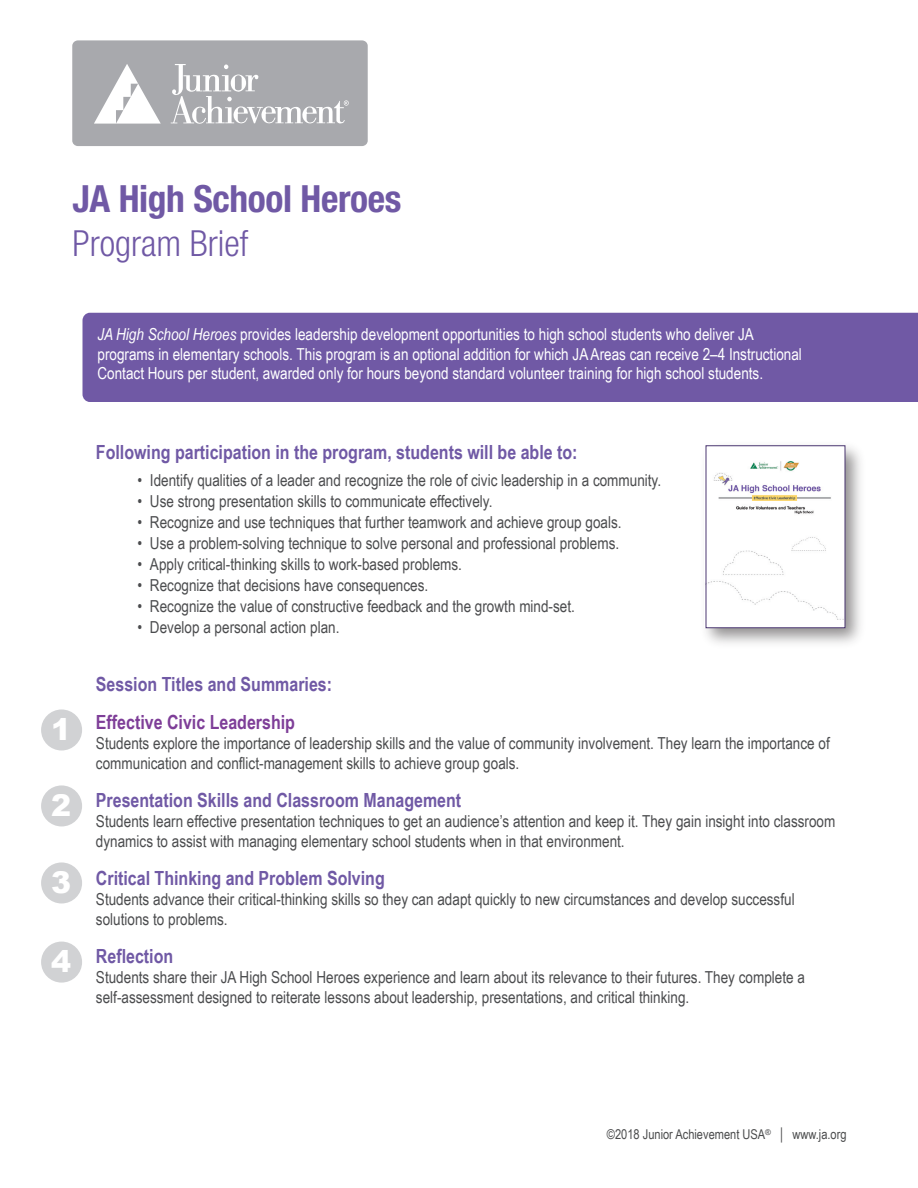
<style>
.page{position:relative;width:918px;height:1188px;background:#fff}
.page>*{position:absolute;margin:0;border:0;box-sizing:border-box;transform-origin:0 0}
.t1{font:700 condensed 37.5px "Helvetica Neue";letter-spacing:-.01em;color:#7059a5}
.t2{font:300 condensed 36px "Helvetica Neue";color:#7059a5}
.t3{font:900 30px "Arial";color:#fff}
.t4{font:700 19.5px "Arial Narrow";color:#7059a5}
.t5{font:700 19.5px "Arial Narrow";color:#7e3e98}
.t6{font:16.5px/19.8px "Arial Narrow";color:#4b4c4e}
.t7{font:16.5px/19.8px "Arial Narrow";color:#fff}
.t8{font:13.5px "Arial Narrow";color:#4b4c4d}
.s1{font-style:italic}
.s2{font-size:16.2px}
</style>
<div class="page">
<div style="left:41px;top:709px;width:41px;height:41px;background:#d1d2d4;border-radius:50%"></div>
<div style="left:41px;top:785px;width:41px;height:41px;background:#d1d2d4;border-radius:50%"></div>
<div style="left:41px;top:862px;width:41px;height:41px;background:#d1d2d4;border-radius:50%"></div>
<div style="left:41px;top:942px;width:41px;height:41px;background:#d1d2d4;border-radius:50%"></div>
<div style="left:72px;top:40px;width:296px;height:106px;background:#a8a9ad;border-radius:6px"></div>
<div style="left:83px;top:313px;width:835px;height:89px;background:#7059a5"></div>
<svg style="left:171px;top:64px;width:178px;height:60px"></svg>
<svg style="left:94px;top:64px;width:67px;height:60px"></svg>
<img style="left:705px;top:445px;width:156px;height:199px">
<img style="left:705px;top:446px;width:138px;height:181px">
<h1 class="t1" style="left:72px;top:176px;width:331px">JA High School Heroes</h1>
<h2 class="t2" style="left:72px;top:222px;width:177px">Program Brief</h2>
<p class="t7" style="left:98px;top:323px;width:706px"><span class="s1">JA High School Heroes</span> provides leadership development opportunities to high school students who deliver JA programs in elementary schools. This program is an optional addition for which JA Areas can receive 2–4 Instructional<br>Contact Hours per student, awarded only for hours beyond standard volunteer training for high school students.</p>
<h3 class="t3" style="left:51px;top:707px;width:22px">1</h3>
<h3 class="t3" style="left:51px;top:783px;width:22px">2</h3>
<h3 class="t3" style="left:51px;top:860px;width:22px">3</h3>
<h3 class="t3" style="left:51px;top:939px;width:22px">4</h3>
<p class="t4" style="left:96px;top:437px;width:483px">Following participation in the program, students will be able to:</p>
<p class="t6" style="left:137px;top:469px;width:525px">• Identify qualities of a leader and recognize the role of civic leadership in a community.</p>
<p class="t6" style="left:137px;top:490px;width:356px">• Use strong presentation skills to communicate effectively.</p>
<p class="t6" style="left:137px;top:511px;width:486px">• Recognize and use techniques that further teamwork and achieve group goals.</p>
<p class="t6" style="left:137px;top:532px;width:483px">• Use a problem-solving technique to solve personal and professional problems.</p>
<p class="t6" style="left:137px;top:553px;width:326px">• Apply critical-thinking skills to work-based problems.</p>
<p class="t6" style="left:137px;top:574px;width:292px">• Recognize that decisions have consequences.</p>
<p class="t6" style="left:137px;top:595px;width:439px">• Recognize the value of constructive feedback and the growth mind-set.</p>
<p class="t6" style="left:137px;top:616px;width:204px">• Develop a personal action plan.</p>
<p class="t4" style="left:96px;top:669px;width:238px">Session Titles and Summaries:</p>
<p class="t5" style="left:96px;top:708px;width:201px">Effective Civic Leadership</p>
<p class="t6" style="left:96px;top:733px;width:735px">Students explore the importance of leadership skills and the value of community involvement. They learn the importance of communication and conflict-management skills to achieve group goals.</p>
<p class="t4" style="left:96px;top:786px;width:367px">Presentation Skills and Classroom Management</p>
<p class="t6" style="left:96px;top:811px;width:741px">Students learn effective presentation techniques to get an audience’s attention and keep it. They gain insight into classroom dynamics to assist with managing elementary school students when in that environment.</p>
<p class="t4" style="left:96px;top:864px;width:290px">Critical Thinking and Problem Solving</p>
<p class="t6" style="left:96px;top:889px;width:700px">Students advance their critical-thinking skills so they can adapt quickly to new circumstances and develop successful solutions to problems.</p>
<p class="t4" style="left:96px;top:942px;width:79px">Reflection</p>
<p class="t6" style="left:96px;top:967px;width:711px">Students share their JA High School Heroes experience and learn about its relevance to their futures. They complete a self-assessment designed to reiterate lessons about leadership, presentations, and critical thinking.</p>
<p class="t8" style="left:607px;top:1124px;width:241px">©2018 Junior Achievement USA<sup>®</sup> <span class="s2">|</span> www.ja.org</p>
</div>
